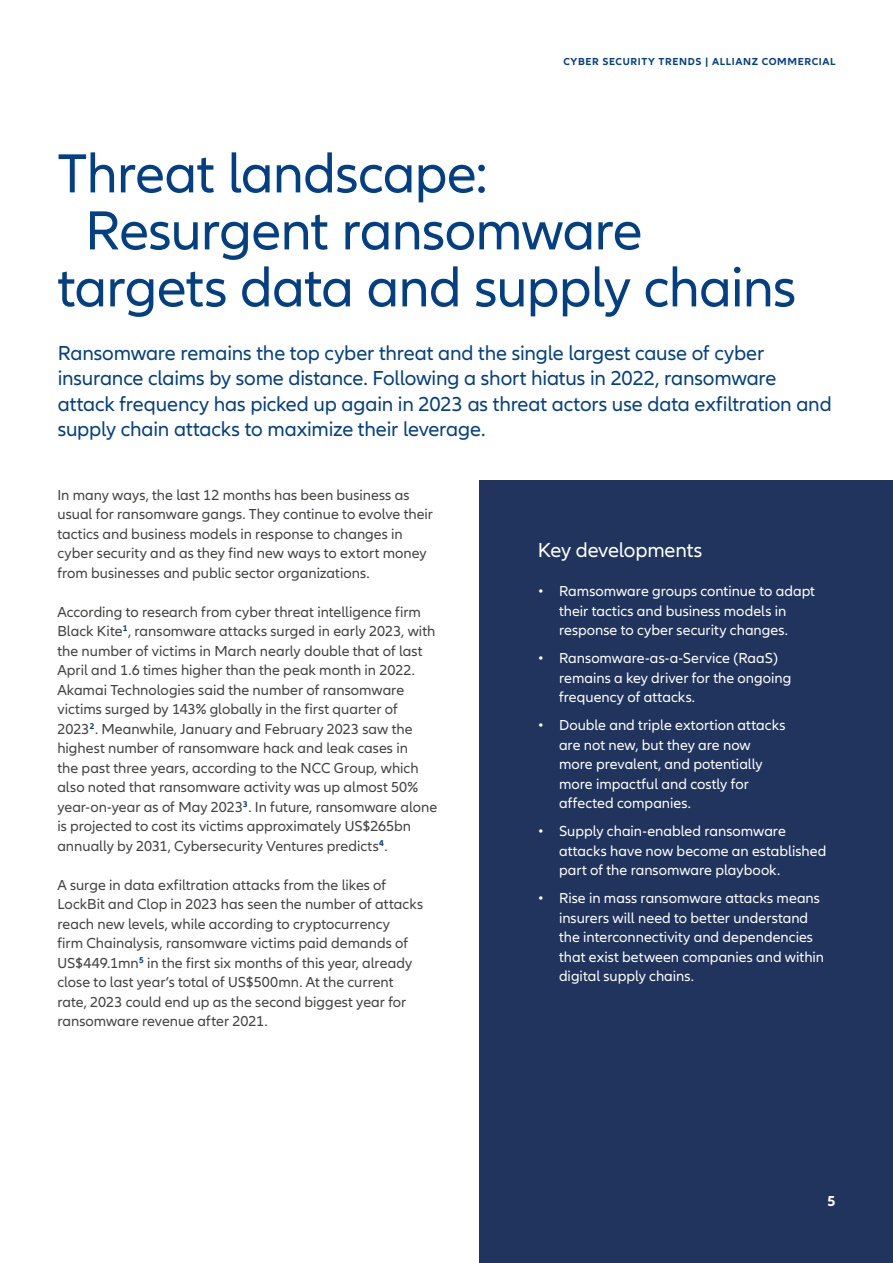
<style>
.page{position:relative;width:893px;height:1263px;background:#fff}
.page>*{position:absolute;margin:0;border:0;box-sizing:border-box;transform-origin:0 0}
.Headline{font:57px "Allianz Neo";letter-spacing:-.015em;color:#023f85}
.Subheadline___CTA_15_18pt{font:21px/25.5px "Allianz Neo";letter-spacing:-.01em;color:#023f85}
.Subheadline___CTA_15_18pt-2{font:21px "Allianz Neo";letter-spacing:-.01em;color:#fff}
.Copy_10_13pt{font:15px/19.5px "Allianz Neo";color:#424241}
.Copy_10_13pt-2{font:15px/19.5px "Allianz Neo";color:#fff}
.t1{font:700 15px "Allianz Neo";color:#fff}
.t2{font:700 10.5px "Allianz Neo";letter-spacing:.06em;color:#023f85}
</style>
<div class="page">
<div style="left:479px;top:480px;width:414px;height:783px;background:#21345d"></div>
<p class="t2" style="left:563px;top:56px;width:274px">CYBER SECURITY TRENDS | ALLIANZ COMMERCIAL</p>
<p class="Headline" style="left:57px;top:141px;width:432px">Threat landscape:</p>
<p class="Headline" style="left:85px;top:198px;width:559px">Resurgent ransomware</p>
<p class="Headline" style="left:57px;top:255px;width:740px">targets data and supply chains</p>
<p class="Subheadline___CTA_15_18pt" style="left:58px;top:341px;width:775px">Ransomware remains the top cyber threat and the single largest cause of cyber insurance claims by some distance. Following a short hiatus in 2022, ransomware attack frequency has picked up again in 2023 as threat actors use data exfiltration and supply chain attacks to maximize their leverage.</p>
<p class="Copy_10_13pt" style="left:57px;top:485px;width:377px">In many ways, the last 12 months has been business as usual for ransomware gangs. They continue to evolve their tactics and business models in response to changes in cyber security and as they find new ways to extort money from businesses and public sector organizations.</p>
<p class="Copy_10_13pt" style="left:57px;top:602px;width:381px">According to research from cyber threat intelligence firm Black Kite<sup>1</sup>, ransomware attacks surged in early 2023, with the number of victims in March nearly double that of last April and 1.6 times higher than the peak month in 2022.<br>Akamai Technologies said the number of ransomware victims surged by 143% globally in the first quarter of 2023<sup>2</sup>. Meanwhile, January and February 2023 saw the highest number of ransomware hack and leak cases in<br>the past three years, according to the NCC Group, which also noted that ransomware activity was up almost 50% year-on-year as of May 2023<sup>3</sup>. In future, ransomware alone is projected to cost its victims approximately US$265bn annually by 2031, Cybersecurity Ventures predicts<sup>4</sup>.</p>
<p class="Copy_10_13pt" style="left:57px;top:875px;width:367px">A surge in data exfiltration attacks from the likes of LockBit and Clop in 2023 has seen the number of attacks reach new levels, while according to cryptocurrency<br>firm Chainalysis, ransomware victims paid demands of US$449.1mn<sup>5</sup> in the first six months of this year, already close to last year’s total of US$500mn. At the current rate, 2023 could end up as the second biggest year for ransomware revenue after 2021.</p>
<p class="Subheadline___CTA_15_18pt-2" style="left:538px;top:538px;width:166px">Key developments</p>
<p class="Copy_10_13pt-2" style="left:538px;top:582px;width:279px;text-align:center">• Ramsomware groups continue to adapt their tactics and business models in response to cyber security changes.</p>
<p class="Copy_10_13pt-2" style="left:559px;top:649px;width:234px;text-indent:-21px">• Ransomware-as-a-Service (RaaS) remains a key driver for the ongoing frequency of attacks.</p>
<p class="Copy_10_13pt-2" style="left:559px;top:716px;width:228px;text-indent:-21px">• Double and triple extortion attacks are not new, but they are now more prevalent, and potentially more impactful and costly for affected companies.</p>
<p class="Copy_10_13pt-2" style="left:559px;top:822px;width:269px;text-indent:-21px">• Supply chain-enabled ransomware attacks have now become an established part of the ransomware playbook.</p>
<p class="Copy_10_13pt-2" style="left:559px;top:889px;width:267px;text-indent:-21px">• Rise in mass ransomware attacks means insurers will need to better understand the interconnectivity and dependencies that exist between companies and within digital supply chains.</p>
<p class="t1" style="left:827px;top:1192px;width:10px">5</p>
</div>
